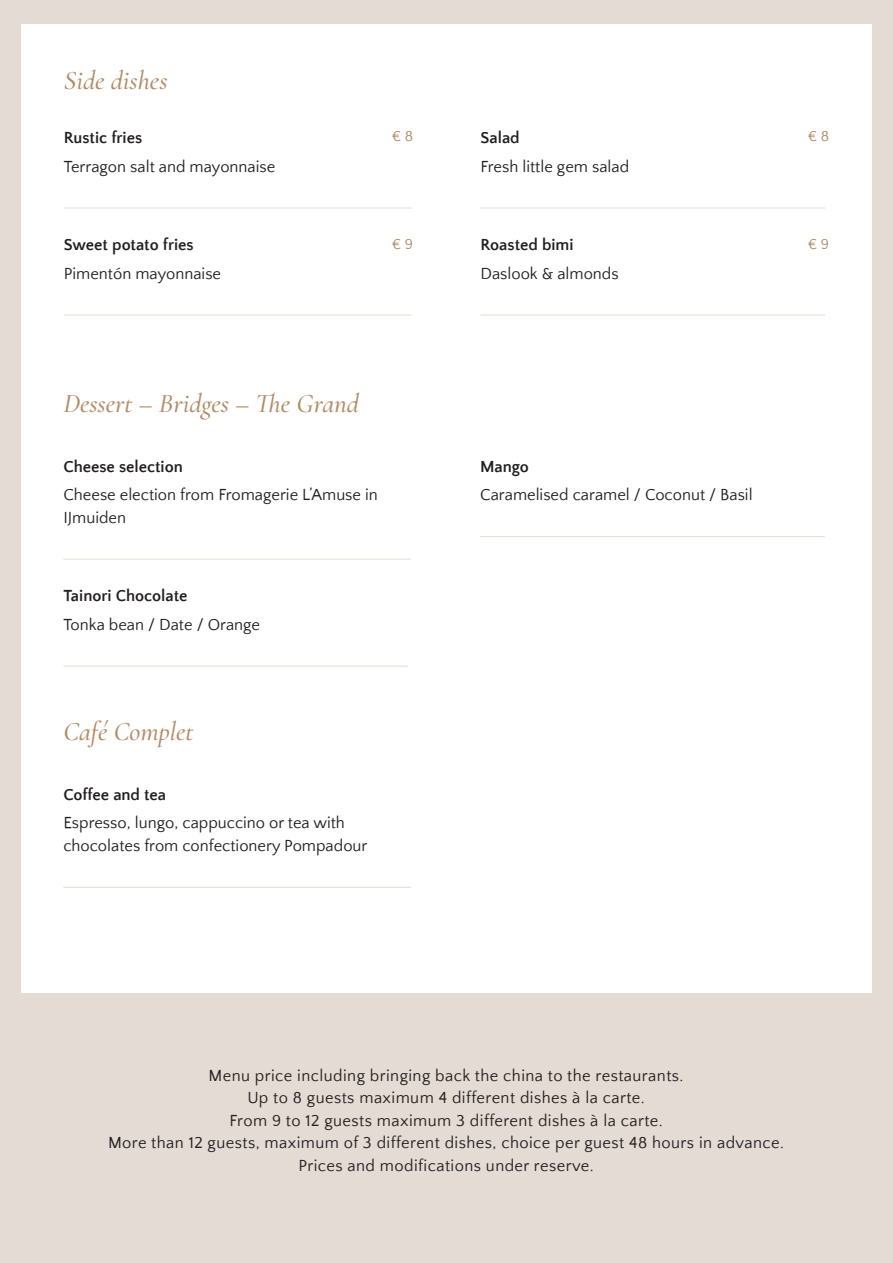
<style>
.page{position:relative;width:893px;height:1263px;background:#e3dbd4}
.page>*{position:absolute;margin:0;border:0;box-sizing:border-box;transform-origin:0 0}
.t1{font:italic 300 27px "Cormorant";color:#b28c65}
.t2{font:16.5px/22.5px "Quattrocento Sans";letter-spacing:.025em;color:#231f20;text-align:center}
.t3{font:16.5px/22.5px "Quattrocento Sans";color:#231f20}
.t4{font:700 16.5px "Quattrocento Sans";color:#231f20}
.t5{font:15px "Quattrocento Sans";color:#b28c65}
</style>
<div class="page">
<div style="left:21px;top:24px;width:851px;height:969px;background:#fff"></div>
<hr style="left:64px;top:208px;width:347px;height:1px;background:#e3dcd4">
<hr style="left:64px;top:315px;width:347px;height:1px;background:#e3dcd4">
<hr style="left:480px;top:208px;width:345px;height:1px;background:#e3dcd4">
<hr style="left:480px;top:315px;width:345px;height:1px;background:#e3dcd4">
<hr style="left:63px;top:559px;width:348px;height:1px;background:#e3dcd4">
<hr style="left:63px;top:666px;width:345px;height:1px;background:#e3dcd4">
<hr style="left:480px;top:536px;width:345px;height:1px;background:#e3dcd4">
<hr style="left:63px;top:887px;width:348px;height:1px;background:#e3dcd4">
<h1 class="t1" style="left:64px;top:59px;width:105px">Side dishes</h1>
<p class="t4" style="left:64px;top:129px;width:80px">Rustic fries</p>
<p class="t3" style="left:64px;top:155px;width:213px">Terragon salt and mayonnaise</p>
<p class="t4" style="left:64px;top:236px;width:131px">Sweet potato fries</p>
<p class="t3" style="left:64px;top:262px;width:159px">Pimentón mayonnaise</p>
<p class="t4" style="left:480px;top:129px;width:41px">Salad</p>
<p class="t3" style="left:480px;top:155px;width:150px">Fresh little gem salad</p>
<p class="t5" style="left:392px;top:129px;width:23px">€ 8</p>
<p class="t5" style="left:808px;top:129px;width:23px">€ 8</p>
<p class="t4" style="left:480px;top:236px;width:94px">Roasted bimi</p>
<p class="t3" style="left:480px;top:262px;width:140px">Daslook &amp; almonds</p>
<p class="t5" style="left:392px;top:236px;width:23px">€ 9</p>
<p class="t5" style="left:808px;top:236px;width:23px">€ 9</p>
<h1 class="t1" style="left:63px;top:382px;width:297px">Dessert – Bridges – The Grand</h1>
<p class="t4" style="left:63px;top:458px;width:121px">Cheese selection</p>
<p class="t3" style="left:63px;top:484px;width:316px">Cheese election from Fromagerie L’Amuse in<br>IJmuiden</p>
<p class="t4" style="left:63px;top:587px;width:126px">Tainori Chocolate</p>
<p class="t3" style="left:63px;top:613px;width:198px">Tonka bean / Date / Orange</p>
<h1 class="t1" style="left:63px;top:710px;width:132px">Café Complet</h1>
<p class="t4" style="left:63px;top:786px;width:104px">Coffee and tea</p>
<p class="t3" style="left:63px;top:812px;width:306px">Espresso, lungo, cappuccino or tea with chocolates from confectionery Pompadour</p>
<p class="t4" style="left:480px;top:458px;width:50px">Mango</p>
<p class="t3" style="left:480px;top:484px;width:274px">Caramelised caramel / Coconut / Basil</p>
<p class="t2" style="left:108px;top:1064px;width:677px">Menu price including bringing back the china to the restaurants.<br>Up to 8 guests maximum 4 different dishes à la carte.<br>From 9 to 12 guests maximum 3 different dishes à la carte.<br>More than 12 guests, maximum of 3 different dishes, choice per guest 48 hours in advance.<br>Prices and modifications under reserve.</p>
</div>
